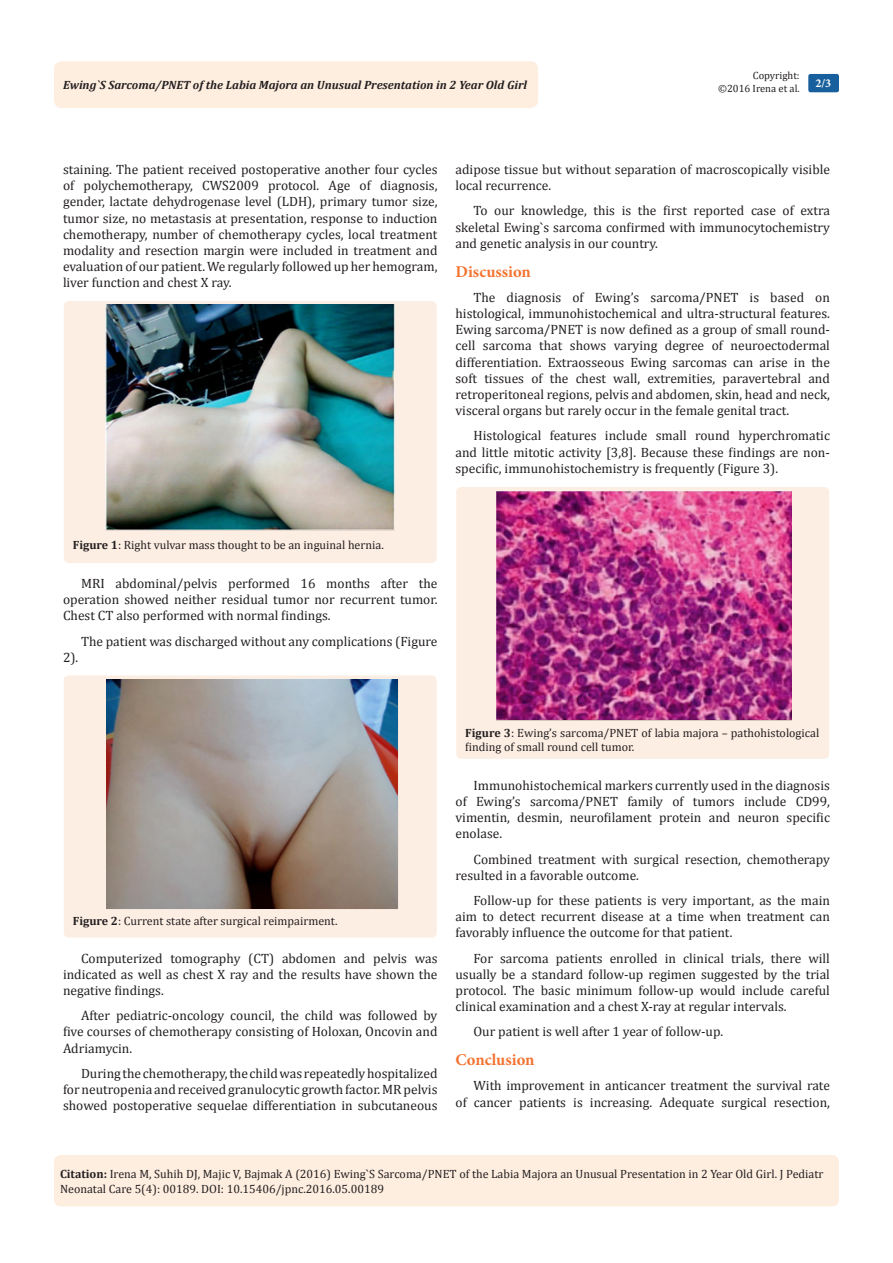
<style>
.page{position:relative;width:893px;height:1263px;background:#fff}
.page>*{position:absolute;margin:0;border:0;box-sizing:border-box;transform-origin:0 0}
.t1{font:700 16.5px "Minion Pro";color:#f37331}
.t2{font:13.5px/16.2px "Cambria";color:#231f20;text-align:justify}
.Citation{font:12px/14.4px "Cambria";color:#231f20}
.t3{font:italic 700 12px "Cambria";color:#231f20}
.t4{font:700 12px "Minion Pro";color:#fff}
.t5{font:10.5px/12.6px "Cambria";color:#231f20;text-align:right}
.s1{font-weight:700}
</style>
<div class="page">
<div style="left:54px;top:1155px;width:785px;height:51px;background:#feeee0;border-radius:7px"></div>
<div style="left:54px;top:61px;width:484px;height:47px;background:#feeee0;border-radius:8px"></div>
<div style="left:808px;top:74px;width:31px;height:18px;background:#18609d;border-radius:2px"></div>
<div style="left:64px;top:301px;width:373px;height:262px;background:#fdeee3;border-radius:5px"></div>
<img style="left:105px;top:304px;width:290px;height:226px">
<div style="left:64px;top:675px;width:373px;height:262px;background:#fdeee3;border-radius:5px"></div>
<img style="left:106px;top:680px;width:292px;height:229px">
<div style="left:456px;top:487px;width:373px;height:272px;background:#fdeee3;border-radius:5px"></div>
<img style="left:497px;top:491px;width:295px;height:229px">
<p class="t5" style="left:718px;top:69px;width:83px">Copyright: ©2016 Irena et al.</p>
<p class="t3" style="left:63px;top:77px;width:465px">Ewing`S Sarcoma/PNET of the Labia Majora an Unusual Presentation in 2 Year Old Girl</p>
<p class="t4" style="left:815px;top:75px;width:17px">2/3</p>
<p class="t2" style="left:63px;top:161px;width:376px">staining. The patient received postoperative another four cycles of polychemotherapy, CWS2009 protocol. Age of diagnosis, gender, lactate dehydrogenase level (LDH), primary tumor size, tumor size, no metastasis at presentation, response to induction chemotherapy, number of chemotherapy cycles, local treatment modality and resection margin were included in treatment and evaluation of our patient. We regularly followed up her hemogram, liver function and chest X ray.</p>
<p class="t2" style="left:455px;top:161px;width:376px">adipose tissue but without separation of macroscopically visible local recurrence.</p>
<p class="t2" style="left:455px;top:203px;width:376px;text-indent:18px">To our knowledge, this is the first reported case of extra skeletal Ewing`s sarcoma confirmed with immunocytochemistry and genetic analysis in our country.</p>
<p class="t1" style="left:455px;top:260px;width:77px">Discussion</p>
<p class="t2" style="left:455px;top:289px;width:376px;text-indent:18px">The diagnosis of Ewing’s sarcoma/PNET is based on histological, immunohistochemical and ultra-structural features.<br>Ewing sarcoma/PNET is now defined as a group of small round&shy;cell sarcoma that shows varying degree of neuroectodermal differentiation. Extraosseous Ewing sarcomas can arise in the soft tissues of the chest wall, extremities, paravertebral and retroperitoneal regions, pelvis and abdomen, skin, head and neck, visceral organs but rarely occur in the female genital tract.</p>
<p class="t2" style="left:455px;top:428px;width:376px;text-indent:18px">Histological features include small round hyperchromatic and little mitotic activity [3,8]. Because these findings are non&shy;specific, immunohistochemistry is frequently (Figure 3).</p>
<p class="Citation" style="left:73px;top:538px;width:313px"><span class="s1">Figure 1</span>: Right vulvar mass thought to be an inguinal hernia.</p>
<p class="t2" style="left:63px;top:575px;width:376px;text-indent:18px">MRI abdominal/pelvis performed 16 months after the operation showed neither residual tumor nor recurrent tumor.<br>Chest CT also performed with normal findings.</p>
<p class="t2" style="left:81px;top:633px;width:358px">The patient was discharged without any complications (Figure</p>
<p class="t2" style="left:63px;top:649px;width:17px">2).</p>
<p class="Citation" style="left:73px;top:914px;width:266px"><span class="s1">Figure 2</span>: Current state after surgical reimpairment.</p>
<p class="t2" style="left:63px;top:950px;width:376px;text-indent:18px">Computerized tomography (CT) abdomen and pelvis was indicated as well as chest X ray and the results have shown the negative findings.</p>
<p class="t2" style="left:63px;top:1007px;width:376px;text-indent:18px">After pediatric-oncology council, the child was followed by five courses of chemotherapy consisting of Holoxan, Oncovin and Adriamycin.</p>
<p class="t2" style="left:63px;top:1065px;width:376px;text-indent:18px">During the chemotherapy, the child was repeatedly hospitalized for neutropenia and received granulocytic growth factor. MR pelvis showed postoperative sequelae differentiation in subcutaneous</p>
<p class="Citation" style="left:465px;top:725px;width:355px"><span class="s1">Figure 3</span>: Ewing’s sarcoma/PNET of labia majora – pathohistological finding of small round cell tumor.</p>
<p class="t2" style="left:455px;top:777px;width:376px;text-indent:18px">Immunohistochemical markers currently used in the diagnosis of Ewing’s sarcoma/PNET family of tumors include CD99, vimentin, desmin, neurofilament protein and neuron specific enolase.</p>
<p class="t2" style="left:455px;top:851px;width:376px;text-indent:18px">Combined treatment with surgical resection, chemotherapy resulted in a favorable outcome.</p>
<p class="t2" style="left:455px;top:892px;width:376px;text-indent:18px">Follow-up for these patients is very important, as the main aim to detect recurrent disease at a time when treatment can favorably influence the outcome for that patient.</p>
<p class="t2" style="left:455px;top:950px;width:376px;text-indent:18px">For sarcoma patients enrolled in clinical trials, there will usually be a standard follow-up regimen suggested by the trial protocol. The basic minimum follow-up would include careful clinical examination and a chest X-ray at regular intervals.</p>
<p class="t2" style="left:473px;top:1023px;width:251px">Our patient is well after 1 year of follow-up.</p>
<p class="t1" style="left:455px;top:1048px;width:81px">Conclusion</p>
<p class="t2" style="left:455px;top:1077px;width:376px;text-align:right">With improvement in anticancer treatment the survival rate<br>of cancer patients is increasing. Adequate surgical resection,</p>
<p class="Citation" style="left:60px;top:1167px;width:765px"><span class="s1">Citation:</span> Irena M, Suhih DJ, Majic V, Bajmak A (2016) Ewing`S Sarcoma/PNET of the Labia Majora an Unusual Presentation in 2 Year Old Girl. J Pediatr<br>Neonatal Care 5(4): 00189. DOI: 10.15406/jpnc.2016.05.00189</p>
</div>
